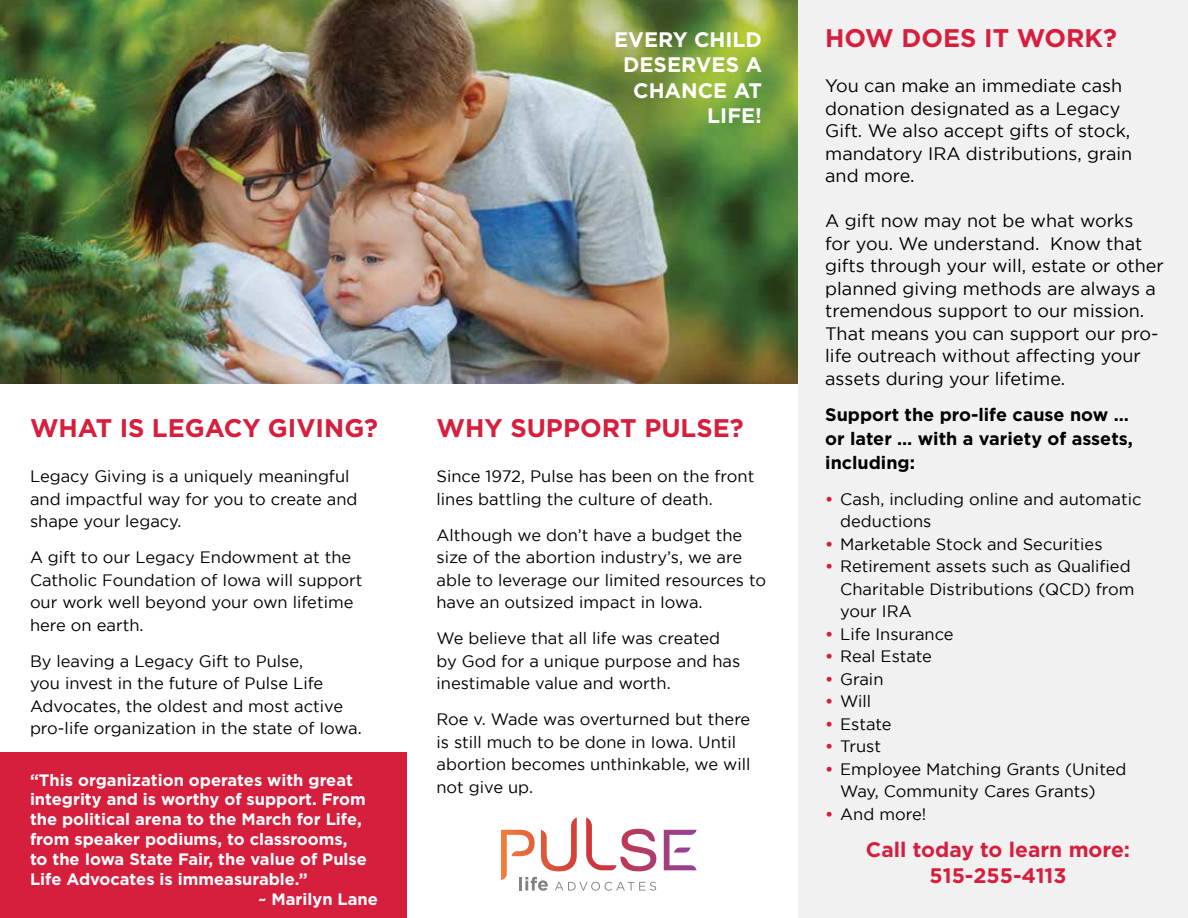
<style>
.page{position:relative;width:1188px;height:918px;background:#fff}
.page>*{position:absolute;margin:0;border:0;box-sizing:border-box;transform-origin:0 0}
.t1{font:700 25.5px "Gotham";color:#d61e3d}
.t2{font:700 21px/25.5px "Gotham";color:#d61e3d;text-align:center}
.t3{font:700 21px/25.5px "Gotham";color:#fff;text-align:right}
.t4{font:18px/22.5px "Gotham";color:#000}
.t5{font:700 18px/24px "Gotham";color:#000}
.t6{font:16.5px/22.5px "Gotham";color:#000}
.t7{font:700 16.5px "Gotham";color:#fff}
.s1{font-weight:700;color:#d61e3d}
</style>
<div class="page">
<div style="left:798px;top:0;width:390px;height:918px;background:#f1f1f2"></div>
<div style="left:0;top:753px;width:406px;height:165px;background:#d61e3d"></div>
<svg style="left:501px;top:817px;width:196px;height:74px"></svg>
<img style="left:0;top:0;width:798px;height:383px">
<h1 class="t1" style="left:30px;top:413px;width:349px">WHAT IS LEGACY GIVING?</h1>
<p class="t6" style="left:30px;top:465px;width:329px">Legacy Giving is a uniquely meaningful and impactful way for you to create and shape your legacy.</p>
<p class="t6" style="left:30px;top:546px;width:334px">A gift to our Legacy Endowment at the<br>Catholic Foundation of Iowa will support our work well beyond your own lifetime here on earth.</p>
<p class="t6" style="left:30px;top:649px;width:333px">By leaving a Legacy Gift to Pulse,<br>you invest in the future of Pulse Life Advocates, the oldest and most active pro-life organization in the state of Iowa.</p>
<p class="t7" style="left:30px;top:770px;width:324px">“This organization operates with great</p>
<p class="t7" style="left:30px;top:790px;width:337px">integrity and is worthy of support. From</p>
<p class="t7" style="left:30px;top:810px;width:333px">the political arena to the March for Life,</p>
<p class="t7" style="left:30px;top:830px;width:319px">from speaker podiums, to classrooms,</p>
<p class="t7" style="left:30px;top:849px;width:339px">to the Iowa State Fair, the value of Pulse</p>
<p class="t7" style="left:30px;top:869px;width:279px">Life Advocates is immeasurable.”</p>
<p class="t7" style="left:258px;top:890px;width:121px">~ Marilyn Lane</p>
<p class="t3" style="left:614px;top:26px;width:149px">EVERY CHILD<br>DESERVES A<br>CHANCE AT<br>LIFE!</p>
<h1 class="t1" style="left:825px;top:23px;width:293px">HOW DOES IT WORK?</h1>
<p class="t4" style="left:825px;top:74px;width:309px">You can make an immediate cash donation designated as a Legacy<br>Gift. We also accept gifts of stock, mandatory IRA distributions, grain and more.</p>
<p class="t4" style="left:825px;top:209px;width:340px">A gift now may not be what works<br>for you. We understand. Know that gifts through your will, estate or other planned giving methods are always a tremendous support to our mission.<br>That means you can support our pro&shy;life outreach without affecting your assets during your lifetime.</p>
<p class="t5" style="left:825px;top:402px;width:309px">Support the pro-life cause now … or later … with a variety of assets, including:</p>
<p class="t6" style="left:840px;top:487px;width:303px;text-indent:-15px"><span class="s1">•</span> Cash, including online and automatic deductions</p>
<p class="t6" style="left:825px;top:532px;width:279px"><span class="s1">•</span> Marketable Stock and Securities</p>
<p class="t6" style="left:840px;top:555px;width:296px;text-indent:-15px"><span class="s1">•</span> Retirement assets such as Qualified<br>Charitable Distributions (QCD) from your IRA</p>
<p class="t6" style="left:825px;top:622px;width:130px"><span class="s1">•</span> Life Insurance</p>
<p class="t6" style="left:825px;top:645px;width:108px"><span class="s1">•</span> Real Estate</p>
<p class="t6" style="left:825px;top:667px;width:60px"><span class="s1">•</span> Grain</p>
<p class="t6" style="left:825px;top:690px;width:48px"><span class="s1">•</span> Will</p>
<p class="t6" style="left:825px;top:712px;width:68px"><span class="s1">•</span> Estate</p>
<p class="t6" style="left:825px;top:735px;width:57px"><span class="s1">•</span> Trust</p>
<p class="t6" style="left:840px;top:757px;width:288px;text-indent:-15px"><span class="s1">•</span> Employee Matching Grants (United<br>Way, Community Cares Grants)</p>
<p class="t6" style="left:825px;top:802px;width:103px"><span class="s1">•</span> And more!</p>
<p class="t2" style="left:866px;top:837px;width:266px">Call today to learn more:<br>515-255-4113</p>
<h1 class="t1" style="left:436px;top:413px;width:309px">WHY SUPPORT PULSE?</h1>
<p class="t6" style="left:436px;top:465px;width:319px">Since 1972, Pulse has been on the front lines battling the culture of death.</p>
<p class="t6" style="left:436px;top:523px;width:331px">Although we don’t have a budget the size of the abortion industry’s, we are able to leverage our limited resources to have an outsized impact in Iowa.</p>
<p class="t6" style="left:436px;top:627px;width:305px">We believe that all life was created by God for a unique purpose and has inestimable value and worth.</p>
<p class="t6" style="left:436px;top:708px;width:315px">Roe v. Wade was overturned but there is still much to be done in Iowa. Until abortion becomes unthinkable, we will not give up.</p>
</div>
